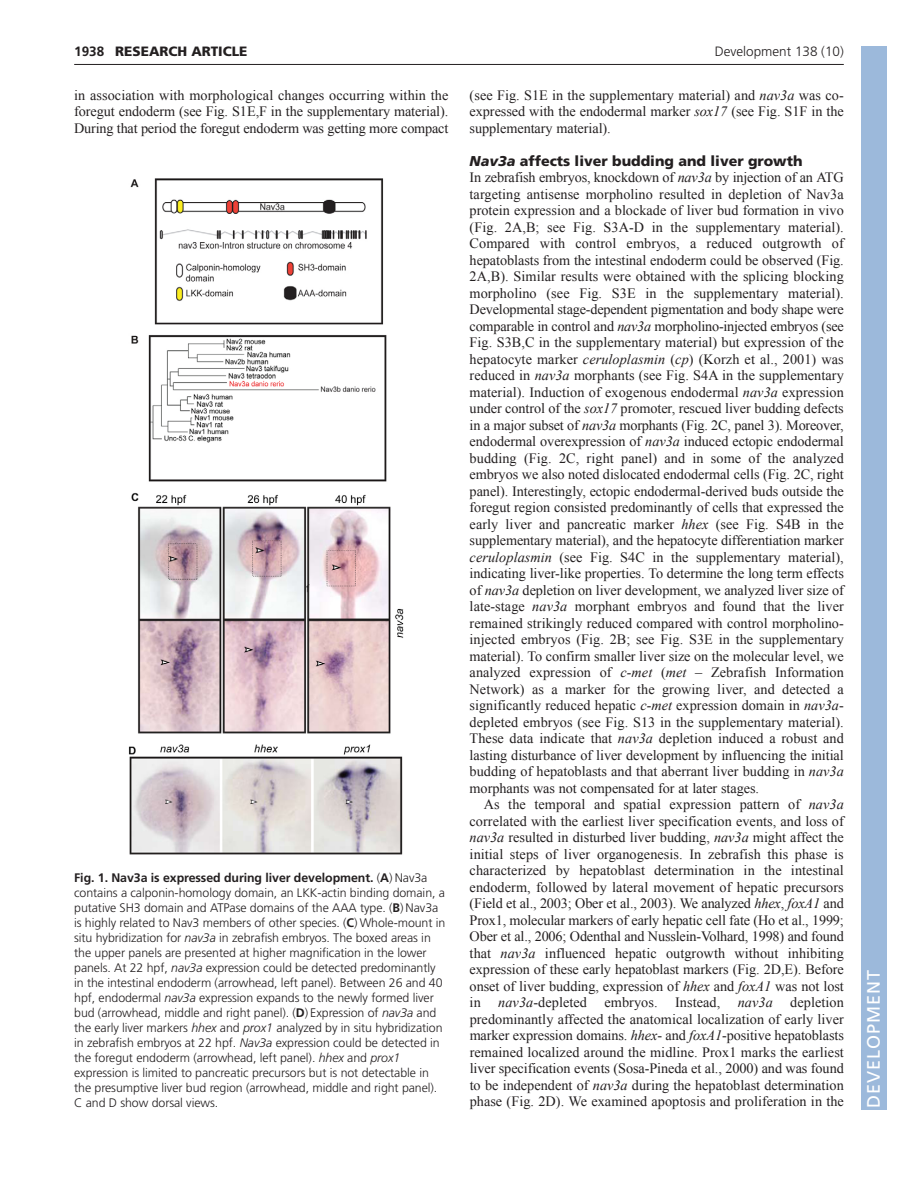
<style>
.page{position:relative;width:918px;height:1188px;background:#fff}
.page>*{position:absolute;margin:0;border:0;box-sizing:border-box;transform-origin:0 0}
.t1{font:18px "Frutiger LT Std";letter-spacing:.055em;color:#fff}
.t2{font:14.25px/16.5px "Times New Roman";letter-spacing:-.005em;color:#231f20;text-align:justify}
.t3{font:900 14.25px "Frutiger LT Std";color:#231f20}
.t4{font:300 13.5px "Frutiger LT Std";color:#231f20}
.t5{font:900 13.5px "Frutiger LT Std";color:#231f20}
.t6{font:700 13.5px "Frutiger LT Std";color:#231f20}
.t7{font:300 12.3px/15px "Frutiger LT Std";letter-spacing:-.005em;color:#231f20}
.s1{font-style:italic}
.s2{font-weight:700}
</style>
<div class="page">
<hr style="left:74px;top:64px;width:770px;height:1px;background:#231f20">
<img style="left:128px;top:178px;width:276px;height:677px">
<div style="left:861px;top:46px;width:25px;height:1064px;background:#9cb9db"></div>
<p class="t5" style="left:115px;top:45px;width:134px">RESEARCH ARTICLE</p>
<p class="t4" style="left:715px;top:46px;width:131px">Development 138 (10)</p>
<p class="t6" style="left:74px;top:46px;width:32px">1938</p>
<p class="t2" style="left:74px;top:87px;width:376px">in association with morphological changes occurring within the foregut endoderm (see Fig. S1E,F in the supplementary material).<br>During that period the foregut endoderm was getting more compact</p>
<p class="t2" style="left:470px;top:87px;width:376px">(see Fig. S1E in the supplementary material) and <span class="s1">nav3a</span> was co&shy;expressed with the endodermal marker <span class="s1">sox17</span> (see Fig. S1F in the supplementary material).</p>
<p class="t3" style="left:470px;top:154px;width:334px"><span class="s1">Nav3a</span> affects liver budding and liver growth</p>
<p class="t2" style="left:470px;top:169px;width:376px">In zebrafish embryos, knockdown of <span class="s1">nav3a</span> by injection of an ATG targeting antisense morpholino resulted in depletion of Nav3a protein expression and a blockade of liver bud formation in vivo (Fig. 2A,B; see Fig. S3A-D in the supplementary material).<br>Compared with control embryos, a reduced outgrowth of hepatoblasts from the intestinal endoderm could be observed (Fig.<br>2A,B). Similar results were obtained with the splicing blocking morpholino (see Fig. S3E in the supplementary material).<br>Developmental stage-dependent pigmentation and body shape were comparable in control and <span class="s1">nav3a</span> morpholino-injected embryos (see Fig. S3B,C in the supplementary material) but expression of the hepatocyte marker <span class="s1">ceruloplasmin</span> (<span class="s1">cp</span>) (Korzh et al., 2001) was reduced in <span class="s1">nav3a</span> morphants (see Fig. S4A in the supplementary material). Induction of exogenous endodermal <span class="s1">nav3a</span> expression under control of the <span class="s1">sox17</span> promoter, rescued liver budding defects in a major subset of <span class="s1">nav3a</span> morphants (Fig. 2C, panel 3). Moreover, endodermal overexpression of <span class="s1">nav3a</span> induced ectopic endodermal budding (Fig. 2C, right panel) and in some of the analyzed embryos we also noted dislocated endodermal cells (Fig. 2C, right panel). Interestingly, ectopic endodermal-derived buds outside the foregut region consisted predominantly of cells that expressed the early liver and pancreatic marker <span class="s1">hhex</span> (see Fig. S4B in the supplementary material), and the hepatocyte differentiation marker <span class="s1">ceruloplasmin</span> (see Fig. S4C in the supplementary material), indicating liver-like properties. To determine the long term effects of <span class="s1">nav3a</span> depletion on liver development, we analyzed liver size of late-stage <span class="s1">nav3a</span> morphant embryos and found that the liver remained strikingly reduced compared with control morpholino&shy;injected embryos (Fig. 2B; see Fig. S3E in the supplementary material). To confirm smaller liver size on the molecular level, we analyzed expression of <span class="s1">c-met</span> (<span class="s1">met</span> – Zebrafish Information Network) as a marker for the growing liver, and detected a significantly reduced hepatic <span class="s1">c-met</span> expression domain in <span class="s1">nav3a&shy;</span>depleted embryos (see Fig. S13 in the supplementary material).<br>These data indicate that <span class="s1">nav3a</span> depletion induced a robust and lasting disturbance of liver development by influencing the initial budding of hepatoblasts and that aberrant liver budding in <span class="s1">nav3a </span>morphants was not compensated for at later stages.</p>
<p class="t2" style="left:470px;top:796px;width:376px;text-indent:14px">As the temporal and spatial expression pattern of <span class="s1">nav3a </span>correlated with the earliest liver specification events, and loss of <span class="s1">nav3a</span> resulted in disturbed liver budding, <span class="s1">nav3a</span> might affect the initial steps of liver organogenesis. In zebrafish this phase is characterized by hepatoblast determination in the intestinal endoderm, followed by lateral movement of hepatic precursors (Field et al., 2003; Ober et al., 2003). We analyzed <span class="s1">hhex</span>, <span class="s1">foxA1</span> and Prox1, molecular markers of early hepatic cell fate (Ho et al., 1999; Ober et al., 2006; Odenthal and Nusslein-Volhard, 1998) and found that <span class="s1">nav3a</span> influenced hepatic outgrowth without inhibiting expression of these early hepatoblast markers (Fig. 2D,E). Before onset of liver budding, expression of <span class="s1">hhex</span> and <span class="s1">foxA1</span> was not lost in <span class="s1">nav3a</span>-depleted embryos. Instead, <span class="s1">nav3a</span> depletion predominantly affected the anatomical localization of early liver marker expression domains. <span class="s1">hhex</span>- and <span class="s1">foxA1</span>-positive hepatoblasts remained localized around the midline. Prox1 marks the earliest liver specification events (Sosa-Pineda et al., 2000) and was found to be independent of <span class="s1">nav3a</span> during the hepatoblast determination phase (Fig. 2D). We examined apoptosis and proliferation in the</p>
<p class="t7" style="left:74px;top:871px;width:373px"><span class="s2">Fig. 1. Nav3a is expressed during liver development.</span> (<span class="s2">A</span>) Nav3a contains a calponin-homology domain, an LKK-actin binding domain, a putative SH3 domain and ATPase domains of the AAA type. (<span class="s2">B</span>) Nav3a is highly related to Nav3 members of other species. (<span class="s2">C</span>) Whole-mount in situ hybridization for <span class="s1">nav3a</span> in zebrafish embryos. The boxed areas in the upper panels are presented at higher magnification in the lower panels. At 22 hpf, <span class="s1">nav3a</span> expression could be detected predominantly in the intestinal endoderm (arrowhead, left panel). Between 26 and 40 hpf, endodermal <span class="s1">nav3a</span> expression expands to the newly formed liver bud (arrowhead, middle and right panel). (<span class="s2">D</span>) Expression of <span class="s1">nav3a</span> and the early liver markers <span class="s1">hhex</span> and <span class="s1">prox1</span> analyzed by in situ hybridization in zebrafish embryos at 22 hpf. <span class="s1">Nav3a</span> expression could be detected in the foregut endoderm (arrowhead, left panel). <span class="s1">hhex</span> and <span class="s1">prox1 </span>expression is limited to pancreatic precursors but is not detectable in the presumptive liver bud region (arrowhead, middle and right panel).<br>C and D show dorsal views.</p>
<p class="t1" style="left:863px;top:1108px;width:140px;rotate:-90deg">DEVELOPMENT</p>
</div>
